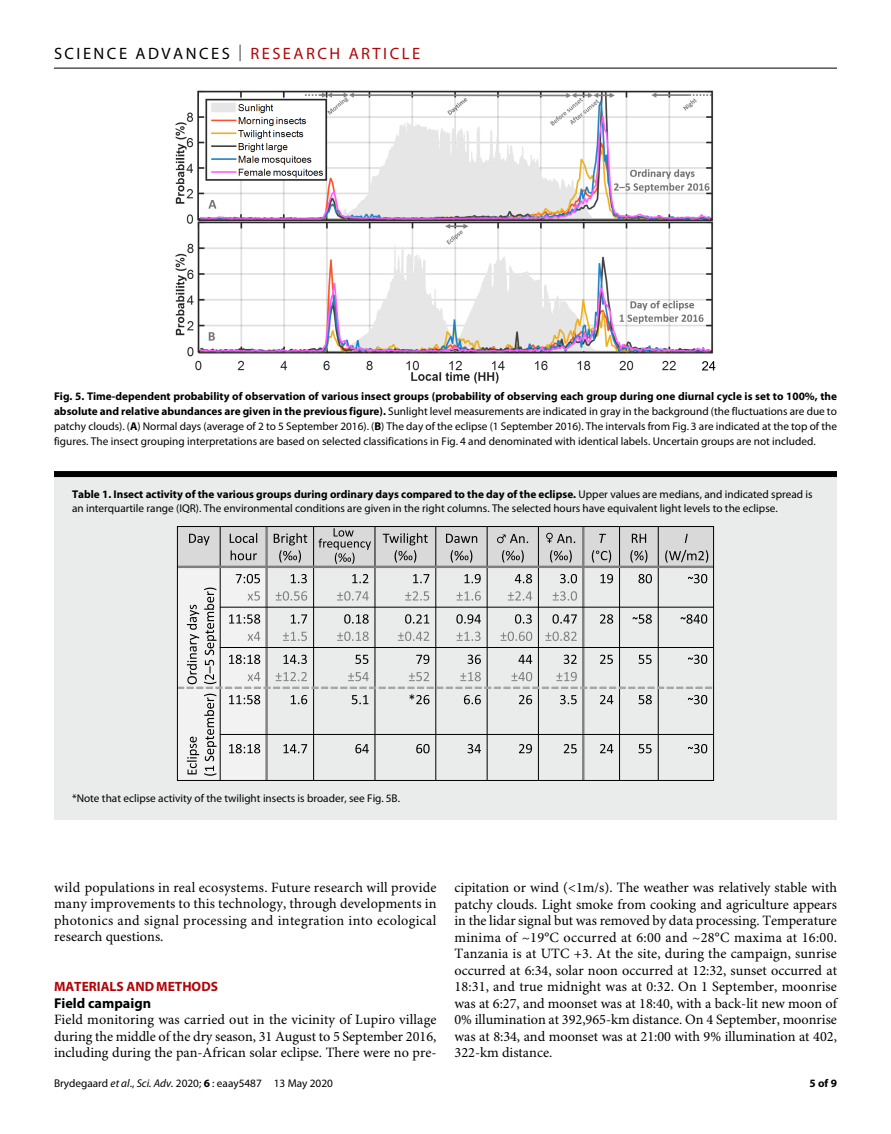
<style>
.page{position:relative;width:891px;height:1134px;background:#fff}
.page>*{position:absolute;margin:0;border:0;box-sizing:border-box;transform-origin:0 0}
.t1{font:16.5px "Myriad Pro";letter-spacing:.15em;color:#000}
.t2{font:14.25px/16.5px "Minion Pro";color:#000;text-align:justify}
.t3{font:700 14.25px "Myriad Pro";color:#000}
.t4{font:700 13.5px "Myriad Pro";color:#b10508}
.t5{font:11.25px/15px "Myriad Pro";color:#000;text-align:justify}
.t6{font:700 11.25px "Myriad Pro";color:#000}
.s1{font-weight:300}
.s2{color:#b10508}
.s3{font-weight:700}
.s4{font-style:italic}
</style>
<div class="page">
<hr style="left:54px;top:68px;width:783px;height:1px;background:#000">
<img style="left:175px;top:90px;width:541px;height:294px">
<div style="left:54px;top:472px;width:783px;height:348px;background:#eaebeb"></div>
<div style="left:54px;top:471px;width:783px;height:6px;background:#000"></div>
<div style="left:177px;top:527px;width:43px;height:40px;background:#d9d9d9"></div>
<div style="left:220px;top:527px;width:47px;height:40px;background:#d9d9d9"></div>
<div style="left:267px;top:527px;width:47px;height:40px;background:#d9d9d9"></div>
<svg style="left:314px;top:527px;width:61px;height:39px"></svg>
<div style="left:375px;top:527px;width:61px;height:40px;background:#d9d9d9"></div>
<div style="left:436px;top:527px;width:51px;height:40px;background:#d9d9d9"></div>
<div style="left:487px;top:527px;width:51px;height:40px;background:#d9d9d9"></div>
<div style="left:538px;top:527px;width:45px;height:40px;background:#d9d9d9"></div>
<div style="left:583px;top:527px;width:37px;height:40px;background:#d9d9d9"></div>
<div style="left:620px;top:527px;width:38px;height:40px;background:#d9d9d9"></div>
<div style="left:658px;top:527px;width:56px;height:40px;background:#d9d9d9"></div>
<div style="left:177px;top:567px;width:43px;height:121px;background:#f2f2f2"></div>
<div style="left:220px;top:567px;width:47px;height:40px;background:#f2f2f2"></div>
<div style="left:177px;top:688px;width:43px;height:92px;background:#f2f2f2"></div>
<div style="left:220px;top:737px;width:47px;height:43px;background:#f2f2f2"></div>
<hr style="left:220px;top:526px;width:1px;height:255px;background:#000">
<hr style="left:265px;top:526px;width:3px;height:255px;background:#7f7f7f">
<hr style="left:313px;top:526px;width:1px;height:255px;background:#000">
<hr style="left:375px;top:526px;width:1px;height:255px;background:#000">
<hr style="left:435px;top:526px;width:1px;height:255px;background:#000">
<hr style="left:487px;top:526px;width:1px;height:255px;background:#000">
<hr style="left:538px;top:526px;width:1px;height:255px;background:#000">
<hr style="left:582px;top:526px;width:2px;height:255px;background:#7f7f7f">
<hr style="left:619px;top:526px;width:1px;height:255px;background:#000">
<hr style="left:658px;top:526px;width:1px;height:255px;background:#000">
<hr style="left:177px;top:566px;width:537px;height:2px;background:#7f7f7f">
<hr style="left:177px;top:526px;width:1px;height:255px;background:#000">
<hr style="left:713px;top:526px;width:1px;height:255px;background:#000">
<hr style="left:177px;top:526px;width:537px;height:1px;background:#000">
<hr style="left:177px;top:780px;width:537px;height:1px;background:#000">
<svg style="left:189px;top:534px;width:21px;height:11px"></svg>
<svg style="left:230px;top:533px;width:27px;height:10px"></svg>
<svg style="left:231px;top:550px;width:26px;height:10px"></svg>
<svg style="left:274px;top:533px;width:33px;height:30px"></svg>
<svg style="left:383px;top:533px;width:45px;height:30px"></svg>
<svg style="left:446px;top:534px;width:31px;height:9px"></svg>
<svg style="left:451px;top:550px;width:21px;height:13px"></svg>
<svg style="left:497px;top:534px;width:31px;height:9px"></svg>
<svg style="left:502px;top:550px;width:22px;height:13px"></svg>
<svg style="left:546px;top:533px;width:29px;height:10px"></svg>
<svg style="left:550px;top:550px;width:22px;height:13px"></svg>
<svg style="left:592px;top:550px;width:19px;height:13px"></svg>
<svg style="left:632px;top:534px;width:14px;height:9px"></svg>
<svg style="left:630px;top:550px;width:17px;height:13px"></svg>
<svg style="left:599px;top:534px;width:7px;height:9px"></svg>
<svg style="left:685px;top:534px;width:3px;height:9px"></svg>
<svg style="left:665px;top:550px;width:43px;height:13px"></svg>
<svg style="left:177px;top:574px;width:537px;height:202px"></svg>
<svg style="left:318px;top:528px;width:53px;height:36px;background:#bdbdbd"></svg>
<h1 class="t1" style="left:54px;top:40px;width:368px">SCIENCE ADVANCES <span class="s1">|</span> <span class="s2">RESEARCH ARTICLE</span></h1>
<p class="t5" style="left:54px;top:389px;width:785px"><span class="s3">Fig. 5. Time-dependent probability of observation of various insect groups (probability of observing each group during one diurnal cycle is set to 100%, the absolute and relative abundances are given in the previous figure).</span> Sunlight level measurements are indicated in gray in the background (the fluctuations are due to patchy clouds). (<span class="s3">A</span>) Normal days (average of 2 to 5 September 2016). (<span class="s3">B</span>) The day of the eclipse (1 September 2016). The intervals from Fig. 3 are indicated at the top of the figures. The insect grouping interpretations are based on selected classifications in Fig. 4 and denominated with identical labels. Uncertain groups are not included.</p>
<p class="t5" style="left:72px;top:487px;width:742px;line-height:14.2px"><span class="s3">Table 1. Insect activity of the various groups during ordinary days compared to the day of the eclipse.</span> Upper values are medians, and indicated spread is an interquartile range (IQR). The environmental conditions are given in the right columns. The selected hours have equivalent light levels to the eclipse.</p>
<p class="t5" style="left:72px;top:791px;width:330px">*Note that eclipse activity of the twilight insects is broader, see Fig. 5B.</p>
<p class="t2" style="left:54px;top:880px;width:384px">wild populations in real ecosystems. Future research will provide many improvements to this technology, through developments in photonics and signal processing and integration into ecological research questions.</p>
<p class="t4" style="left:54px;top:975px;width:166px">MATERIALS AND METHODS</p>
<p class="t3" style="left:54px;top:991px;width:99px">Field campaign</p>
<p class="t2" style="left:54px;top:1013px;width:384px">Field monitoring was carried out in the vicinity of Lupiro village during the middle of the dry season, 31 August to 5 September 2016, including during the pan-African solar eclipse. There were no pre-</p>
<p class="t5" style="left:54px;top:1076px;width:280px">Brydegaard <span class="s4">et al</span>., <span class="s4">Sci. Adv.</span> 2020; <span class="s3">6</span> : eaay5487 13 May 2020</p>
<p class="t2" style="left:454px;top:881px;width:384px">cipitation or wind (&lt;1m/s). The weather was relatively stable with patchy clouds. Light smoke from cooking and agriculture appears in the lidar signal but was removed by data processing. Temperature minima of ~19°C occurred at 6:00 and ~28°C maxima at 16:00.<br>Tanzania is at UTC +3. At the site, during the campaign, sunrise occurred at 6:34, solar noon occurred at 12:32, sunset occurred at 18:31, and true midnight was at 0:32. On 1 September, moonrise was at 6:27, and moonset was at 18:40, with a back-lit new moon of 0% illumination at 392,965-km distance. On 4 September, moonrise was at 8:34, and moonset was at 21:00 with 9% illumination at 402, 322-km distance.</p>
<p class="t6" style="left:810px;top:1074px;width:29px">5 of 9</p>
</div>
